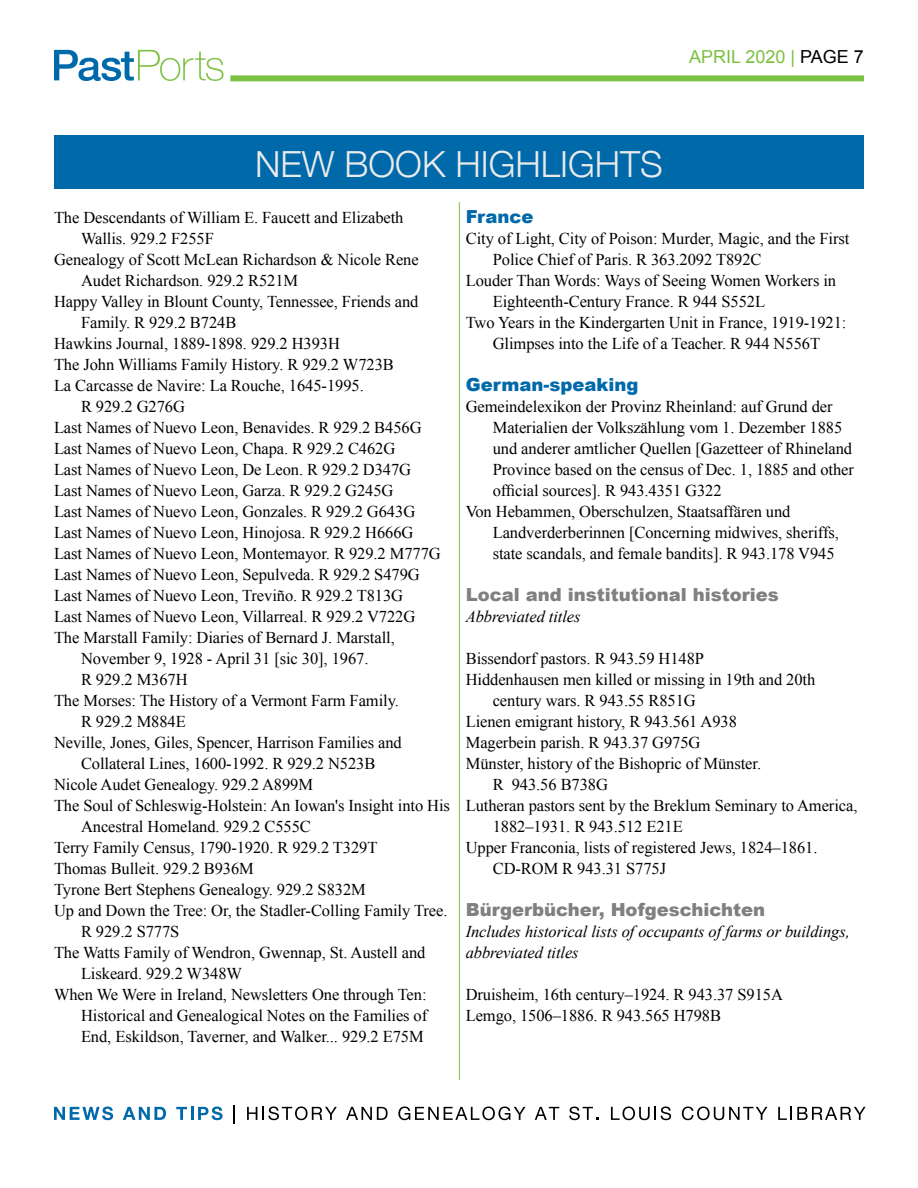
<style>
.page{position:relative;width:918px;height:1188px;background:#fff}
.page>*{position:absolute;margin:0;border:0;box-sizing:border-box;transform-origin:0 0}
.t1{font:300 36px "Helvetica Neue";color:#ebebeb}
.t2{font:900 18px "Arial";color:#808080}
.t3{font:900 18px "Arial";color:#0069aa}
.t4{font:18px "Arial";color:#7bc142}
.t5{font:16.5px/21px "Times New Roman";letter-spacing:-.005em;color:#000}
.t6{font:italic 16.5px/21px "Times New Roman";letter-spacing:-.005em;color:#000}
.s1{color:#7abf43}
.s2{color:#000}
</style>
<div class="page">
<div style="left:54px;top:135px;width:810px;height:53px;background:#0069aa"></div>
<svg style="left:54px;top:50px;width:170px;height:31px"></svg>
<div style="left:230px;top:75px;width:634px;height:6px;background:#7bc142"></div>
<svg style="left:54px;top:1107px;width:59px;height:13px"></svg>
<svg style="left:123px;top:1107px;width:43px;height:13px"></svg>
<svg style="left:176px;top:1107px;width:47px;height:13px"></svg>
<svg style="left:234px;top:1106px;width:1px;height:18px"></svg>
<svg style="left:247px;top:1107px;width:90px;height:13px"></svg>
<svg style="left:346px;top:1107px;width:42px;height:13px"></svg>
<svg style="left:398px;top:1107px;width:127px;height:13px"></svg>
<svg style="left:535px;top:1107px;width:24px;height:13px"></svg>
<svg style="left:569px;top:1107px;width:30px;height:13px"></svg>
<svg style="left:611px;top:1107px;width:60px;height:13px"></svg>
<svg style="left:682px;top:1107px;width:85px;height:13px"></svg>
<svg style="left:778px;top:1107px;width:88px;height:13px"></svg>
<hr style="left:459px;top:202px;width:1px;height:878px;background:#7bc142">
<p class="t4" style="left:689px;top:50px;width:176px">APRIL 2020 <span class="s1">|</span> <span class="s2">PAGE 7</span></p>
<h1 class="t1" style="left:255px;top:142px;width:409px">NEW BOOK HIGHLIGHTS</h1>
<p class="t5" style="left:54px;top:209px;width:351px">The Descendants of William E. Faucett and Elizabeth</p>
<p class="t5" style="left:81px;top:230px;width:134px">Wallis. 929.2 F255F</p>
<p class="t5" style="left:54px;top:251px;width:366px">Genealogy of Scott McLean Richardson &amp; Nicole Rene</p>
<p class="t5" style="left:81px;top:272px;width:219px">Audet Richardson. 929.2 R521M</p>
<p class="t5" style="left:54px;top:293px;width:366px">Happy Valley in Blount County, Tennessee, Friends and</p>
<p class="t5" style="left:81px;top:314px;width:157px">Family. R 929.2 B724B</p>
<p class="t5" style="left:54px;top:335px;width:288px">Hawkins Journal, 1889-1898. 929.2 H393H</p>
<p class="t5" style="left:54px;top:356px;width:341px">The John Williams Family History. R 929.2 W723B</p>
<p class="t5" style="left:54px;top:377px;width:311px">La Carcasse de Navire: La Rouche, 1645-1995.</p>
<p class="t5" style="left:81px;top:398px;width:105px">R 929.2 G276G</p>
<p class="t5" style="left:54px;top:419px;width:369px">Last Names of Nuevo Leon, Benavides. R 929.2 B456G</p>
<p class="t5" style="left:54px;top:440px;width:343px">Last Names of Nuevo Leon, Chapa. R 929.2 C462G</p>
<p class="t5" style="left:54px;top:461px;width:359px">Last Names of Nuevo Leon, De Leon. R 929.2 D347G</p>
<p class="t5" style="left:54px;top:482px;width:341px">Last Names of Nuevo Leon, Garza. R 929.2 G245G</p>
<p class="t5" style="left:54px;top:503px;width:363px">Last Names of Nuevo Leon, Gonzales. R 929.2 G643G</p>
<p class="t5" style="left:54px;top:524px;width:361px">Last Names of Nuevo Leon, Hinojosa. R 929.2 H666G</p>
<p class="t5" style="left:54px;top:545px;width:388px">Last Names of Nuevo Leon, Montemayor. R 929.2 M777G</p>
<p class="t5" style="left:54px;top:566px;width:367px">Last Names of Nuevo Leon, Sepulveda. R 929.2 S479G</p>
<p class="t5" style="left:54px;top:587px;width:351px">Last Names of Nuevo Leon, Treviño. R 929.2 T813G</p>
<p class="t5" style="left:54px;top:608px;width:363px">Last Names of Nuevo Leon, Villarreal. R 929.2 V722G</p>
<p class="t5" style="left:54px;top:629px;width:342px">The Marstall Family: Diaries of Bernard J. Marstall,</p>
<p class="t5" style="left:81px;top:650px;width:289px">November 9, 1928 - April 31 [sic 30], 1967.</p>
<p class="t5" style="left:81px;top:671px;width:108px">R 929.2 M367H</p>
<p class="t5" style="left:54px;top:692px;width:346px">The Morses: The History of a Vermont Farm Family.</p>
<p class="t5" style="left:81px;top:713px;width:106px">R 929.2 M884E</p>
<p class="t5" style="left:54px;top:734px;width:349px">Neville, Jones, Giles, Spencer, Harrison Families and</p>
<p class="t5" style="left:81px;top:755px;width:296px">Collateral Lines, 1600-1992. R 929.2 N523B</p>
<p class="t5" style="left:54px;top:776px;width:261px">Nicole Audet Genealogy. 929.2 A899M</p>
<p class="t5" style="left:54px;top:797px;width:397px">The Soul of Schleswig-Holstein: An Iowan's Insight into His</p>
<p class="t5" style="left:81px;top:818px;width:231px">Ancestral Homeland. 929.2 C555C</p>
<p class="t5" style="left:54px;top:839px;width:325px">Terry Family Census, 1790-1920. R 929.2 T329T</p>
<p class="t5" style="left:54px;top:860px;width:201px">Thomas Bulleit. 929.2 B936M</p>
<p class="t5" style="left:54px;top:881px;width:313px">Tyrone Bert Stephens Genealogy. 929.2 S832M</p>
<p class="t5" style="left:54px;top:902px;width:395px">Up and Down the Tree: Or, the Stadler-Colling Family Tree.</p>
<p class="t5" style="left:81px;top:923px;width:100px">R 929.2 S777S</p>
<p class="t5" style="left:54px;top:944px;width:373px">The Watts Family of Wendron, Gwennap, St. Austell and</p>
<p class="t5" style="left:81px;top:965px;width:163px">Liskeard. 929.2 W348W</p>
<p class="t5" style="left:54px;top:986px;width:374px">When We Were in Ireland, Newsletters One through Ten:</p>
<p class="t5" style="left:81px;top:1007px;width:348px">Historical and Genealogical Notes on the Families of</p>
<p class="t5" style="left:81px;top:1028px;width:344px">End, Eskildson, Taverner, and Walker... 929.2 E75M</p>
<p class="t3" style="left:466px;top:210px;width:69px">France</p>
<p class="t5" style="left:466px;top:230px;width:385px">City of Light, City of Poison: Murder, Magic, and the First</p>
<p class="t5" style="left:493px;top:251px;width:270px">Police Chief of Paris. R 363.2092 T892C</p>
<p class="t5" style="left:466px;top:272px;width:372px">Louder Than Words: Ways of Seeing Women Workers in</p>
<p class="t5" style="left:493px;top:293px;width:274px">Eighteenth-Century France. R 944 S552L</p>
<p class="t5" style="left:466px;top:314px;width:382px">Two Years in the Kindergarten Unit in France, 1919-1921:</p>
<p class="t5" style="left:493px;top:335px;width:329px">Glimpses into the Life of a Teacher. R 944 N556T</p>
<p class="t3" style="left:466px;top:378px;width:174px">German-speaking</p>
<p class="t5" style="left:466px;top:398px;width:368px">Gemeindelexikon der Provinz Rheinland: auf Grund der</p>
<p class="t5" style="left:493px;top:419px;width:351px">Materialien der Volkszählung vom 1. Dezember 1885</p>
<p class="t5" style="left:493px;top:440px;width:361px">und anderer amtlicher Quellen [Gazetteer of Rhineland</p>
<p class="t5" style="left:493px;top:461px;width:363px">Province based on the census of Dec. 1, 1885 and other</p>
<p class="t5" style="left:493px;top:482px;width:230px">official sources]. R 943.4351 G322</p>
<p class="t5" style="left:466px;top:503px;width:326px">Von Hebammen, Oberschulzen, Staatsaffären und</p>
<p class="t5" style="left:493px;top:524px;width:348px">Landverderberinnen [Concerning midwives, sheriffs,</p>
<p class="t5" style="left:493px;top:545px;width:343px">state scandals, and female bandits]. R 943.178 V945</p>
<p class="t2" style="left:466px;top:588px;width:314px">Local and institutional histories</p>
<p class="t6" style="left:466px;top:608px;width:116px">Abbreviated titles</p>
<p class="t5" style="left:466px;top:650px;width:240px">Bissendorf pastors. R 943.59 H148P</p>
<p class="t5" style="left:466px;top:671px;width:351px">Hiddenhausen men killed or missing in 19th and 20th</p>
<p class="t5" style="left:493px;top:692px;width:205px">century wars. R 943.55 R851G</p>
<p class="t5" style="left:466px;top:713px;width:273px">Lienen emigrant history, R 943.561 A938</p>
<p class="t5" style="left:466px;top:734px;width:236px">Magerbein parish. R 943.37 G975G</p>
<p class="t5" style="left:466px;top:755px;width:297px">Münster, history of the Bishopric of Münster.</p>
<p class="t5" style="left:493px;top:776px;width:117px">R 943.56 B738G</p>
<p class="t5" style="left:466px;top:797px;width:393px">Lutheran pastors sent by the Breklum Seminary to America,</p>
<p class="t5" style="left:493px;top:818px;width:192px">1882–1931. R 943.512 E21E</p>
<p class="t5" style="left:466px;top:839px;width:353px">Upper Franconia, lists of registered Jews, 1824–1861.</p>
<p class="t5" style="left:493px;top:860px;width:175px">CD-ROM R 943.31 S775J</p>
<p class="t2" style="left:466px;top:903px;width:301px">Bürgerbücher, Hofgeschichten</p>
<p class="t6" style="left:466px;top:923px;width:386px">Includes historical lists of occupants of farms or buildings, abbreviated titles</p>
<p class="t5" style="left:466px;top:986px;width:319px">Druisheim, 16th century–1924. R 943.37 S915A<br>Lemgo, 1506–1886. R 943.565 H798B</p>
</div>
